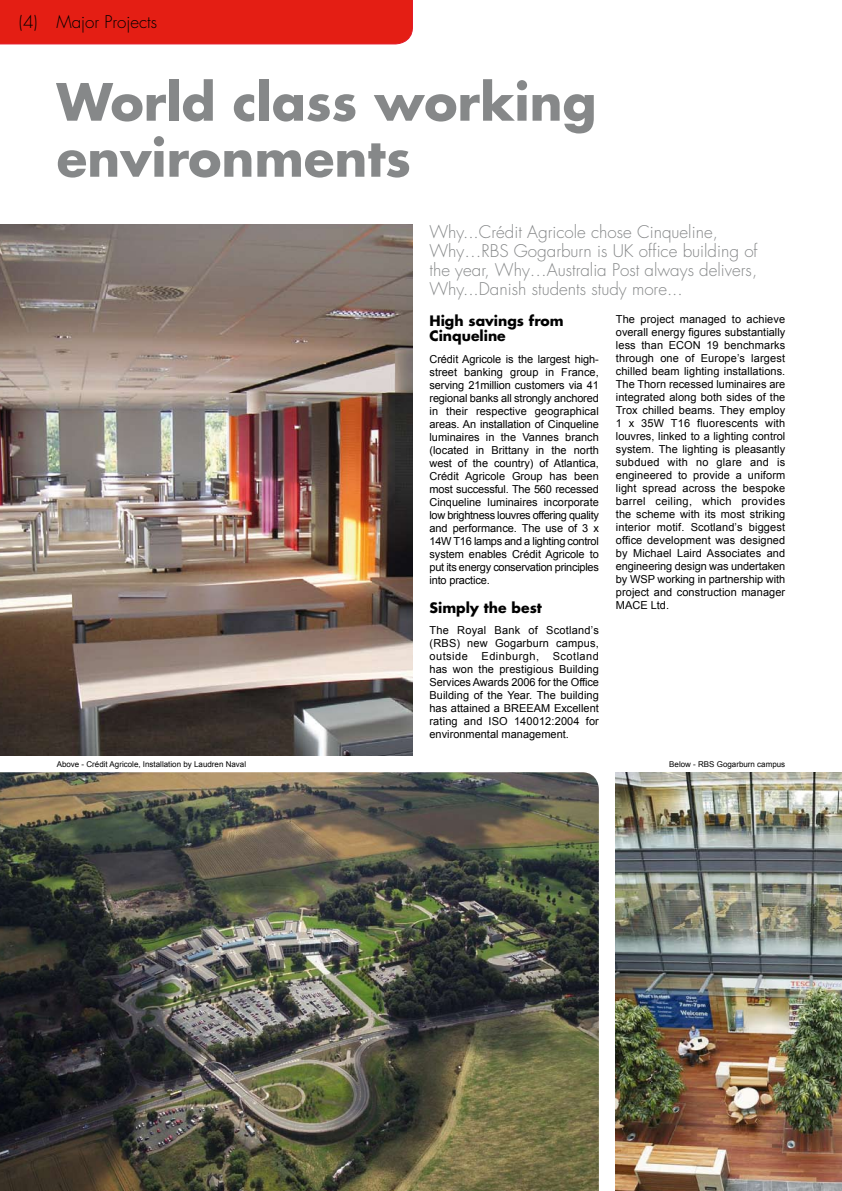
<style>
.page{position:relative;width:842px;height:1191px;background:#fff}
.page>*{position:absolute;margin:0;border:0;box-sizing:border-box;transform-origin:0 0}
.t1{font:700 50px/56px "Futura";color:#868889}
.t2{font:300 17px/19px "Futura";color:#868889}
.t3{font:300 17px "Futura";color:#000}
.t4{font:700 14px/15.5px "Futura";color:#000}
.t5{font:11px/13px "Arial";color:#000;text-align:justify}
.t6{font:8px "Arial";color:#000}
</style>
<div class="page">
<img style="left:0;top:225px;width:412px;height:530px">
<img style="left:616px;top:772px;width:226px;height:419px">
<img style="left:0;top:772px;width:599px;height:419px">
<div style="left:0;top:0;width:413px;height:45px;background:#e41e14"></div>
<h2 class="t3" style="left:19px;top:11px;width:140px">(4) Major Projects</h2>
<h1 class="t1" style="left:57px;top:73px;width:541px">World class working environments</h1>
<h2 class="t2" style="left:429px;top:222px;width:330px">Why...Crédit Agricole chose Cinqueline, Why…RBS Gogarburn is UK office building of the year, Why…Australia Post always delivers, Why...Danish students study more...</h2>
<p class="t4" style="left:429px;top:312px;width:136px">High savings from<br>Cinqueline</p>
<p class="t5" style="left:429px;top:352px;width:171px">Crédit Agricole is the largest high&shy;street banking group in France, serving 21million customers via 41 regional banks all strongly anchored in their respective geographical areas. An installation of Cinqueline luminaires in the Vannes branch (located in Brittany in the north west of the country) of Atlantica, Crédit Agricole Group has been most successful. The 560 recessed Cinqueline luminaires incorporate low brightness louvres offering quality and performance. The use of 3 x 14W T16 lamps and a lighting control system enables Crédit Agricole to put its energy conservation principles into practice.</p>
<p class="t4" style="left:429px;top:599px;width:114px">Simply the best</p>
<p class="t5" style="left:429px;top:623px;width:171px">The Royal Bank of Scotland’s (RBS) new Gogarburn campus, outside Edinburgh, Scotland has won the prestigious Building Services Awards 2006 for the Office Building of the Year. The building has attained a BREEAM Excellent rating and ISO 140012:2004 for environmental management.</p>
<p class="t5" style="left:616px;top:312px;width:171px">The project managed to achieve overall energy figures substantially less than ECON 19 benchmarks through one of Europe’s largest chilled beam lighting installations.<br>The Thorn recessed luminaires are integrated along both sides of the Trox chilled beams. They employ 1 x 35W T16 fluorescents with louvres, linked to a lighting control system. The lighting is pleasantly subdued with no glare and is engineered to provide a uniform light spread across the bespoke barrel ceiling, which provides the scheme with its most striking interior motif. Scotland’s biggest office development was designed by Michael Laird Associates and engineering design was undertaken by WSP working in partnership with project and construction manager MACE Ltd.</p>
<p class="t6" style="left:57px;top:759px;width:191px">Above - Crédit Agricole, Installation by Laudren Naval</p>
<p class="t6" style="left:669px;top:759px;width:118px">Below - RBS Gogarburn campus</p>
</div>
